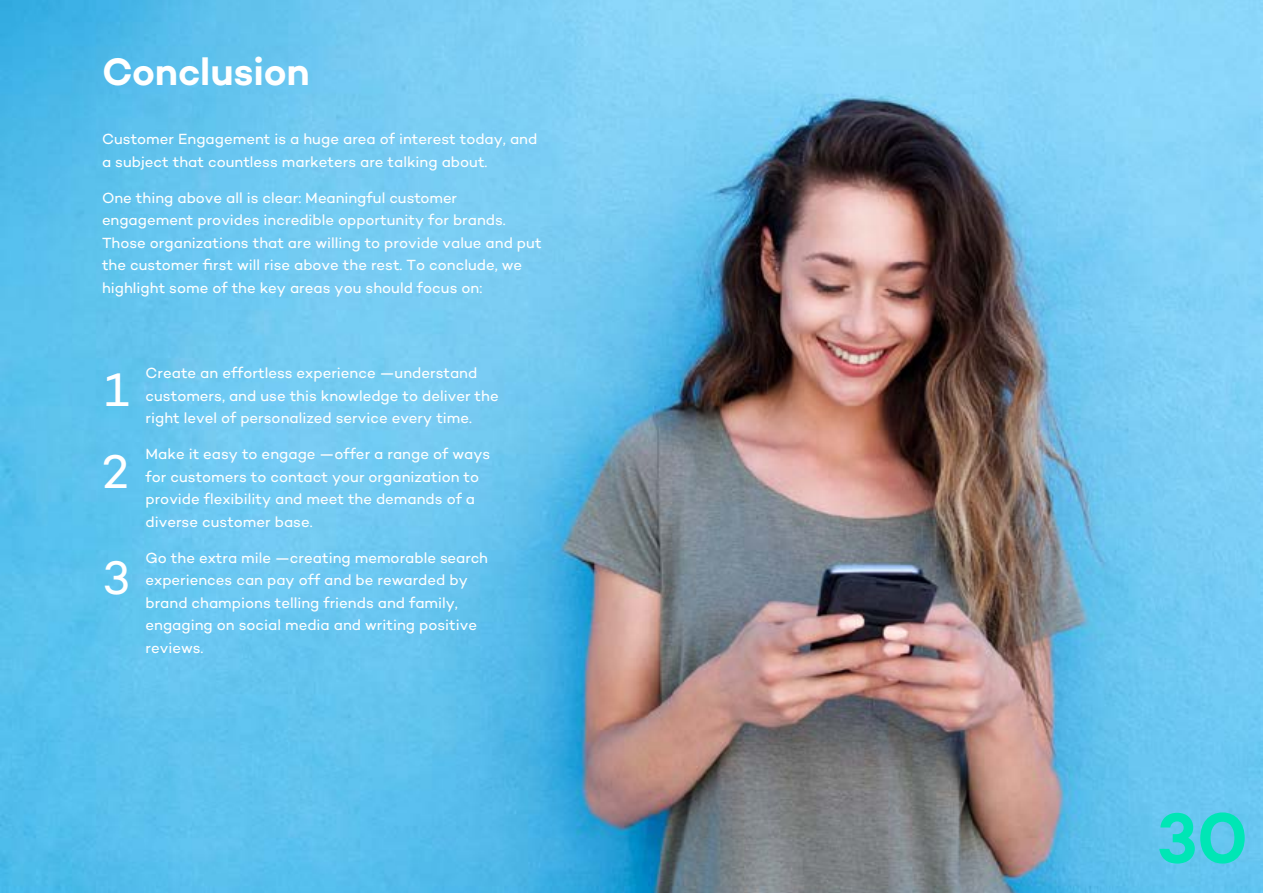
<style>
.page{position:relative;width:1263px;height:893px;background:#fff}
.page>*{position:absolute;margin:0;border:0;box-sizing:border-box;transform-origin:0 0}
.t1{font:600 72px "Campton";color:#00e6b5}
.t2{font:48px/81.3px "Campton";color:#fff}
.t3{font:600 39px "Campton";letter-spacing:-.005em;color:#fff}
.t4{font:15px/22.5px "Campton";color:#fff}
</style>
<div class="page">
<img style="left:0;top:0;width:1263px;height:893px">
<h3 class="t3" style="left:102px;top:47px;width:209px">Conclusion</h3>
<p class="t4" style="left:102px;top:128px;width:437px">Customer Engagement is a huge area of interest today, and a subject that countless marketers are talking about.</p>
<p class="t4" style="left:102px;top:186px;width:441px">One thing above all is clear: Meaningful customer engagement provides incredible opportunity for brands.<br>Those organizations that are willing to provide value and put the customer first will rise above the rest. To conclude, we highlight some of the key areas you should focus on:</p>
<h2 class="t2" style="left:102px;top:348px;width:28px">1<br>2</h2>
<h2 class="t2" style="left:103px;top:536px;width:28px">3</h2>
<p class="t4" style="left:146px;top:362px;width:355px">Create an effortless experience —understand customers, and use this knowledge to deliver the right level of personalized service every time.</p>
<p class="t4" style="left:146px;top:443px;width:346px">Make it easy to engage —offer a range of ways for customers to contact your organization to provide flexibility and meet the demands of a diverse customer base.</p>
<p class="t4" style="left:146px;top:546px;width:344px">Go the extra mile —creating memorable search experiences can pay off and be rewarded by brand champions telling friends and family, engaging on social media and writing positive reviews.</p>
<h1 class="t1" style="left:1156px;top:792px;width:93px">30</h1>
</div>
